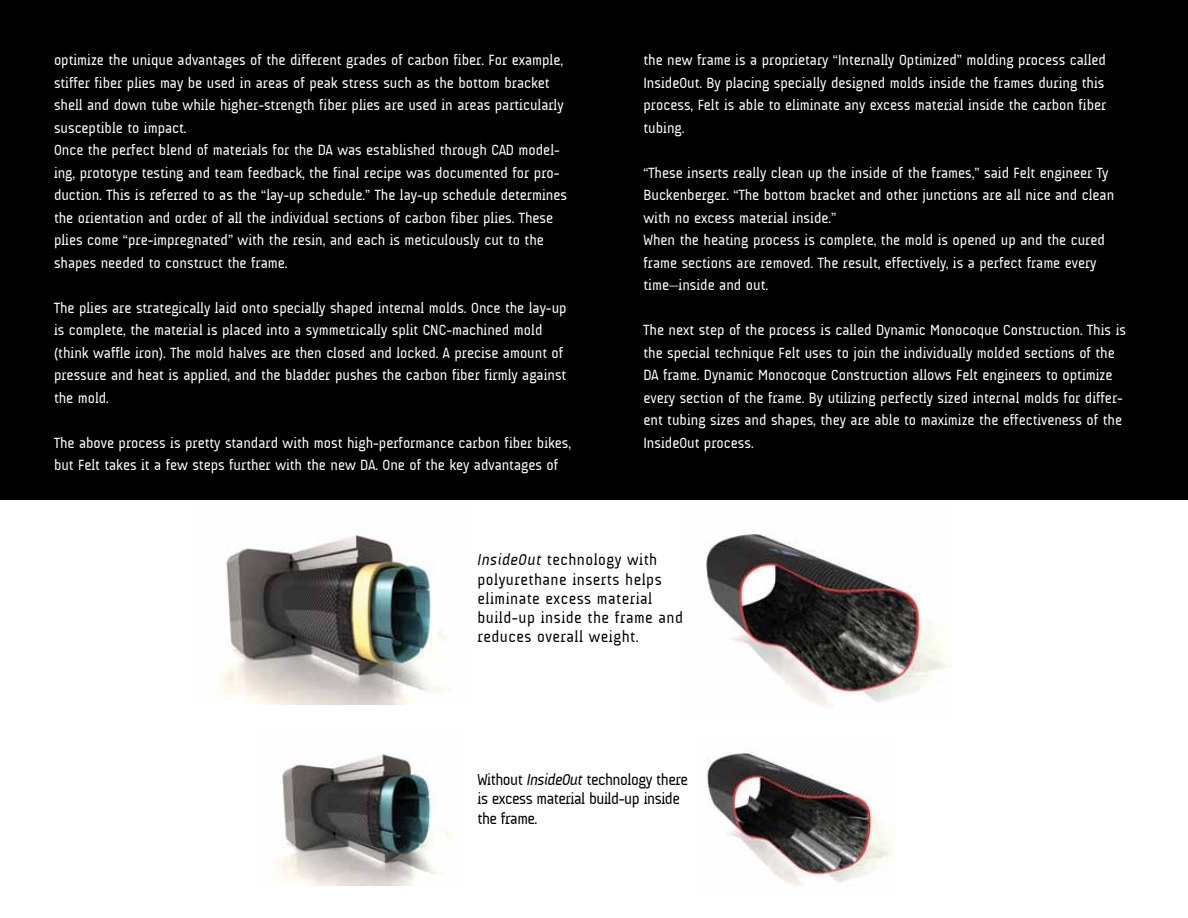
<style>
.page{position:relative;width:1188px;height:918px;background:#fff}
.page>*{position:absolute;margin:0;border:0;box-sizing:border-box;transform-origin:0 0}
.t1{font:16.05px/19.2px "A Udimat";letter-spacing:.03em;color:#000}
.t2{font:16.05px/19.2px "A Udimat";letter-spacing:-.03em;color:#000}
.t3{font:15px/22.5px "A Udimat";color:#fff}
.s1{font-style:italic}
</style>
<div class="page">
<img style="left:274px;top:753px;width:181px;height:133px">
<img style="left:707px;top:749px;width:189px;height:137px">
<img style="left:220px;top:531px;width:230px;height:173px">
<img style="left:705px;top:533px;width:247px;height:174px">
<div style="left:0;top:0;width:1188px;height:500px;background:#000"></div>
<p class="t3" style="left:54px;top:49px;width:515px">optimize the unique advantages of the different grades of carbon fiber. For example, stiffer fiber plies may be used in areas of peak stress such as the bottom bracket shell and down tube while higher-strength fiber plies are used in areas particularly susceptible to impact.<br>Once the perfect blend of materials for the DA was established through CAD model&shy;ing, prototype testing and team feedback, the final recipe was documented for pro&shy;duction. This is referred to as the “lay-up schedule.” The lay-up schedule determines the orientation and order of all the individual sections of carbon fiber plies. These plies come “pre-impregnated” with the resin, and each is meticulously cut to the shapes needed to construct the frame.</p>
<p class="t3" style="left:54px;top:296px;width:514px">The plies are strategically laid onto specially shaped internal molds. Once the lay-up is complete, the material is placed into a symmetrically split CNC-machined mold (think waffle iron). The mold halves are then closed and locked. A precise amount of pressure and heat is applied, and the bladder pushes the carbon fiber firmly against the mold.</p>
<p class="t3" style="left:54px;top:431px;width:519px">The above process is pretty standard with most high-performance carbon fiber bikes, but Felt takes it a few steps further with the new DA. One of the key advantages of</p>
<p class="t3" style="left:644px;top:49px;width:464px">the new frame is a proprietary “Internally Optimized” molding process called InsideOut. By placing specially designed molds inside the frames during this process, Felt is able to eliminate any excess material inside the carbon fiber tubing.</p>
<p class="t3" style="left:644px;top:161px;width:472px">“These inserts really clean up the inside of the frames,” said Felt engineer Ty Buckenberger. “The bottom bracket and other junctions are all nice and clean with no excess material inside.”<br>When the heating process is complete, the mold is opened up and the cured frame sections are removed. The result, effectively, is a perfect frame every time—inside and out.</p>
<p class="t3" style="left:643px;top:319px;width:484px">The next step of the process is called Dynamic Monocoque Construction. This is the special technique Felt uses to join the individually molded sections of the DA frame. Dynamic Monocoque Construction allows Felt engineers to optimize every section of the frame. By utilizing perfectly sized internal molds for differ&shy;ent tubing sizes and shapes, they are able to maximize the effectiveness of the InsideOut process.</p>
<p class="t1" style="left:478px;top:550px;width:207px"><span class="s1">InsideOut</span> technology with polyurethane inserts helps eliminate excess material build-up inside the frame and reduces overall weight.</p>
<p class="t2" style="left:478px;top:770px;width:212px">Without <span class="s1">InsideOut</span> technology there is excess material build-up inside the frame.</p>
</div>
